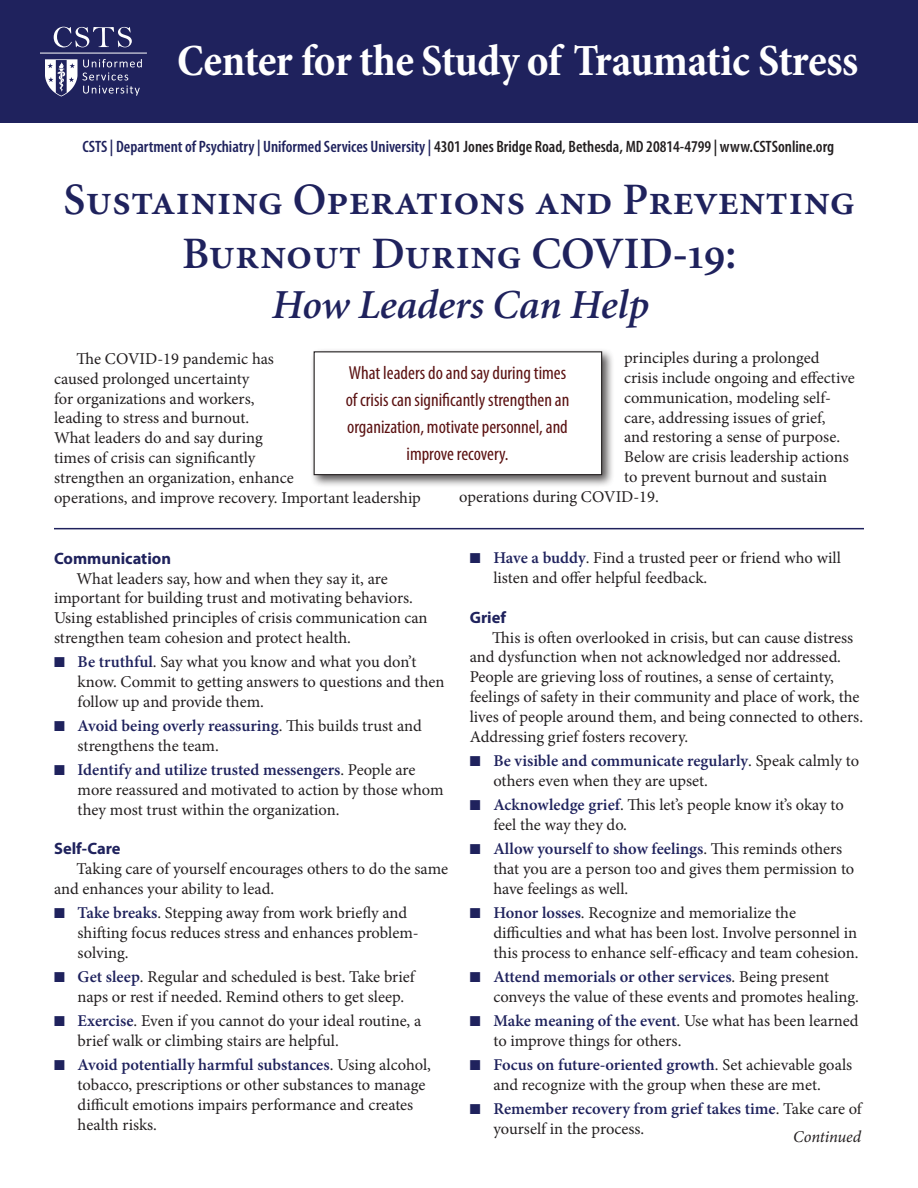
<style>
.page{position:relative;width:918px;height:1188px;background:#fff}
.page>*{position:absolute;margin:0;border:0;box-sizing:border-box;transform-origin:0 0}
.t1{font:45px/54px "Minion Semibold SC";color:#1f225d;text-align:center}
.Subhead_2{font:700 condensed 45px "Minion Pro";letter-spacing:-.015em;color:#fff}
.t2{font:italic 600 41.25px "Minion";letter-spacing:-.005em;color:#1f225d}
.PQ_centered{font:condensed 18.9px/27px "Myriad Pro";color:#5b1212;text-align:center}
.text{font:16.5px/19.8px "Minion Pro";letter-spacing:-.005em;color:#231f20}
.text-2{font:600 condensed 16.5px "Myriad Pro";color:#231f20}
.t3{font:600 16.5px/19.8px "Minion Pro";color:#1f225d}
.t4{font:700 16.5px "Myriad Pro";color:#1f225d}
.text-3{font:italic 16.5px "Minion Pro";letter-spacing:-.01em;color:#231f20}
.s1{color:#1f225d}
.s2{font-weight:600;color:#1f225d}
.s3{font-weight:400;color:#231f20}
</style>
<div class="page">
<div style="left:310px;top:348px;width:305px;height:140px;background:#231f20;opacity:.75"></div>
<div style="left:314px;top:352px;width:288px;height:123px;background:#fff"></div>
<div style="left:314px;top:351px;width:288px;height:124px;border:1px solid #231f20"></div>
<div style="left:0;top:0;width:918px;height:123px;background:#1f225d"></div>
<svg style="left:83px;top:59px;width:59px;height:37px"></svg>
<svg style="left:45px;top:59px;width:32px;height:38px"></svg>
<hr style="left:40px;top:53px;width:107px;height:1px;background:#fff">
<svg style="left:54px;top:27px;width:78px;height:20px"></svg>
<hr style="left:54px;top:528px;width:810px;height:1px;background:#1f225d">
<p class="Subhead_2" style="left:177px;top:30px;width:683px">Center for the Study of Traumatic Stress</p>
<p class="text-2" style="left:82px;top:138px;width:753px"><span class="s1">CSTS | Department of Psychiatry | Uniformed Services University |</span> 4301 Jones Bridge Road, Bethesda, MD 20814-4799 | www.CSTSonline.org</p>
<p class="t1" style="left:63px;top:174px;width:793px">Sustaining Operations and Preventing<br>Burnout During COVID-19:</p>
<p class="t2" style="left:271px;top:284px;width:379px">How Leaders Can Help</p>
<p class="PQ_centered" style="left:346px;top:359px;width:225px">What leaders do and say during times of crisis can significantly strengthen an organization, motivate personnel, and improve recovery.</p>
<p class="text" style="left:54px;top:349px;width:368px;text-indent:22px">The COVID-19 pandemic has<br>caused prolonged uncertainty<br>for organizations and workers,<br>leading to stress and burnout.<br>What leaders do and say during<br>times of crisis can significantly<br>strengthen an organization, enhance<br>operations, and improve recovery. Important leadership</p>
<p class="text" style="left:624px;top:348px;width:197px">principles during a prolonged</p>
<p class="text" style="left:624px;top:368px;width:232px">crisis include ongoing and effective</p>
<p class="text" style="left:624px;top:388px;width:209px">communication, modeling self-</p>
<p class="text" style="left:624px;top:408px;width:203px">care, addressing issues of grief,</p>
<p class="text" style="left:624px;top:427px;width:218px">and restoring a sense of purpose.</p>
<p class="text" style="left:624px;top:447px;width:226px">Below are crisis leadership actions</p>
<p class="text" style="left:624px;top:467px;width:205px">to prevent burnout and sustain</p>
<p class="text" style="left:459px;top:487px;width:201px">operations during COVID-19.</p>
<p class="t4" style="left:54px;top:549px;width:119px">Communication</p>
<p class="text" style="left:54px;top:568px;width:375px;text-indent:22px">What leaders say, how and when they say it, are important for building trust and motivating behaviors.<br>Using established principles of crisis communication can strengthen team cohesion and protect health.</p>
<p class="text" style="left:78px;top:652px;width:368px;text-indent:-24px"><span class="s1">■</span> <span class="s2">Be truthful</span>. Say what you know and what you don’t know. Commit to getting answers to questions and then follow up and provide them.</p>
<p class="text" style="left:78px;top:716px;width:346px;text-indent:-24px"><span class="s1">■</span> <span class="s2">Avoid being overly reassuring</span>. This builds trust and strengthens the team.</p>
<p class="text" style="left:78px;top:760px;width:367px;text-indent:-24px"><span class="s1">■</span> <span class="s2">Identify and utilize trusted messengers</span>. People are more reassured and motivated to action by those whom they most trust within the organization.</p>
<p class="t4" style="left:54px;top:840px;width:68px">Self-Care</p>
<p class="text" style="left:54px;top:859px;width:396px;text-indent:22px">Taking care of yourself encourages others to do the same and enhances your ability to lead.</p>
<p class="text" style="left:78px;top:903px;width:343px;text-indent:-24px"><span class="s1">■</span> <span class="s2">Take breaks</span>. Stepping away from work briefly and shifting focus reduces stress and enhances problem&shy;solving.</p>
<p class="text" style="left:78px;top:967px;width:339px;text-indent:-24px"><span class="s1">■</span> <span class="s2">Get sleep</span>. Regular and scheduled is best. Take brief naps or rest if needed. Remind others to get sleep.</p>
<p class="text" style="left:78px;top:1011px;width:345px;text-indent:-24px"><span class="s1">■</span> <span class="s2">Exercise</span>. Even if you cannot do your ideal routine, a brief walk or climbing stairs are helpful.</p>
<p class="text" style="left:78px;top:1055px;width:355px;text-indent:-24px"><span class="s1">■</span> <span class="s2">Avoid potentially harmful substances</span>. Using alcohol, tobacco, prescriptions or other substances to manage difficult emotions impairs performance and creates health risks.</p>
<p class="text" style="left:493px;top:548px;width:349px;text-indent:-24px"><span class="s1">■</span> <span class="s2">Have a buddy</span>. Find a trusted peer or friend who will listen and offer helpful feedback.</p>
<p class="t4" style="left:470px;top:608px;width:38px">Grief</p>
<p class="text" style="left:470px;top:627px;width:395px;text-indent:22px">This is often overlooked in crisis, but can cause distress and dysfunction when not acknowledged nor addressed.<br>People are grieving loss of routines, a sense of certainty, feelings of safety in their community and place of work, the lives of people around them, and being connected to others.<br>Addressing grief fosters recovery.</p>
<p class="text" style="left:493px;top:751px;width:367px;text-indent:-24px"><span class="s1">■</span> <span class="s2">Be visible and communicate regularly</span>. Speak calmly to others even when they are upset.</p>
<p class="text" style="left:493px;top:795px;width:352px;text-indent:-24px"><span class="s1">■</span> <span class="s2">Acknowledge grief</span>. This let’s people know it’s okay to feel the way they do.</p>
<p class="text" style="left:493px;top:839px;width:362px;text-indent:-24px"><span class="s1">■</span> <span class="s2">Allow yourself to show feelings</span>. This reminds others that you are a person too and gives them permission to have feelings as well.</p>
<p class="text" style="left:493px;top:903px;width:367px;text-indent:-24px"><span class="s1">■</span> <span class="s2">Honor losses</span>. Recognize and memorialize the difficulties and what has been lost. Involve personnel in this process to enhance self-efficacy and team cohesion.</p>
<p class="text" style="left:493px;top:967px;width:367px;text-indent:-24px"><span class="s1">■</span> <span class="s2">Attend memorials or other services</span>. Being present conveys the value of these events and promotes healing.</p>
<p class="text" style="left:493px;top:1011px;width:367px;text-indent:-24px"><span class="s1">■</span> <span class="s2">Make meaning of the event</span>. Use what has been learned to improve things for others.</p>
<p class="text" style="left:470px;top:1055px;width:384px;text-align:center"><span class="s1">■</span> <span class="s2">Focus on future-oriented growth</span>. Set achievable goals and recognize with the group when these are met.</p>
<p class="t3" style="left:493px;top:1099px;width:370px;text-indent:-24px">■ Remember recovery from grief takes time<span class="s3">. Take care of yourself in the process.</span></p>
<p class="text-3" style="left:793px;top:1127px;width:69px">Continued</p>
</div>
